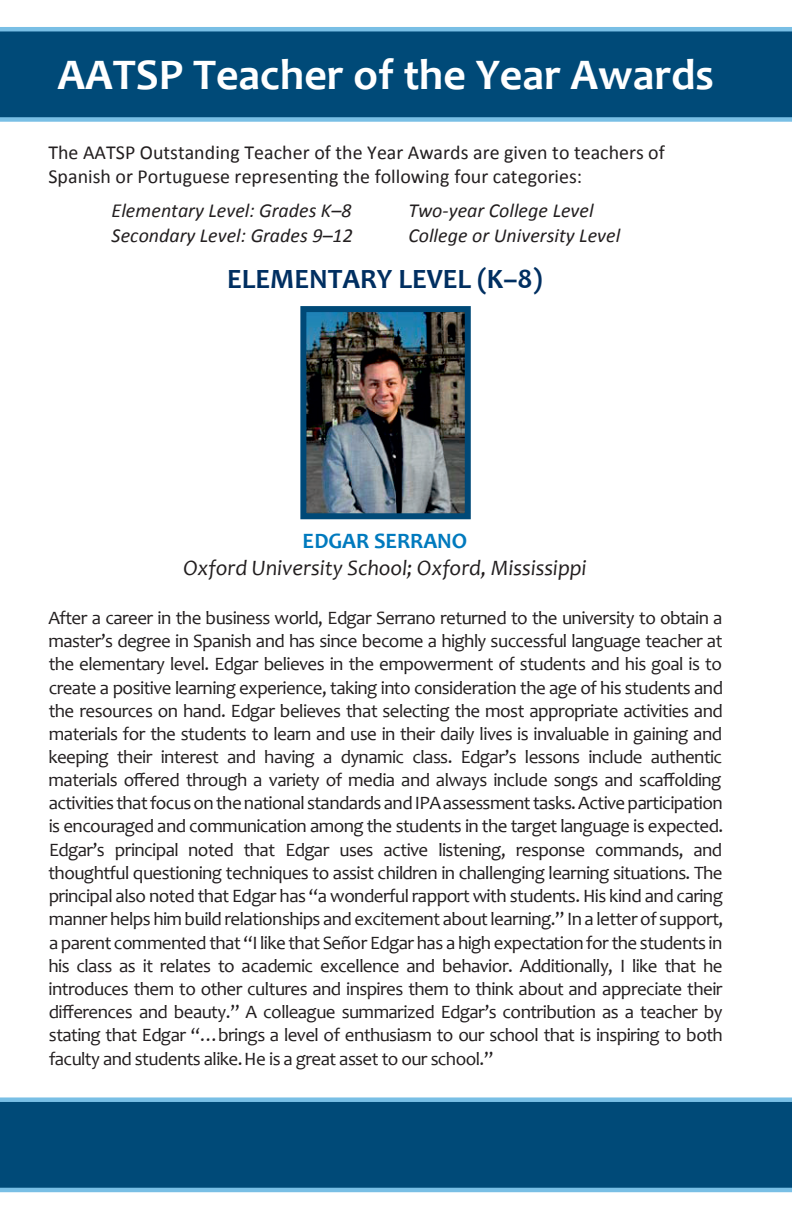
<style>
.page{position:relative;width:792px;height:1224px;background:#fff}
.page>*{position:absolute;margin:0;border:0;box-sizing:border-box;transform-origin:0 0}
.t1{font:700 44px "Candara";color:#fff}
.t2{font:700 28px "Candara";color:#002f61}
.t3{font:italic 22px/26.8px "Candara";color:#231f20;text-align:center}
.t4{font:20px/24.2px "Calibri";color:#231f20}
.t5{font:italic 20px "Calibri";letter-spacing:.005em;color:#231f20}
.t6{font:19px/23.2px "Candara";letter-spacing:-.03em;color:#231f20;text-align:justify}
.s1{font-weight:700;font-style:normal;color:#007abe}
</style>
<div class="page">
<svg style="left:0;top:27px;width:792px;height:95px;background:#0c5582"></svg>
<svg style="left:0;top:1097px;width:792px;height:96px;background:#0e5783"></svg>
<img style="left:307px;top:313px;width:157px;height:199px">
<div style="left:300px;top:306px;width:171px;height:213px;border:6px solid #004977"></div>
<p class="t1" style="left:58px;top:48px;width:658px">AATSP Teacher of the Year Awards</p>
<p class="t4" style="left:48px;top:140px;width:618px">The AATSP Outstanding Teacher of the Year Awards are given to teachers of<br>Spanish or Portuguese representing the following four categories:</p>
<p class="t5" style="left:112px;top:197px;width:242px">Elementary Level: Grades K–8</p>
<p class="t5" style="left:408px;top:197px;width:187px">Two-year College Level</p>
<p class="t5" style="left:112px;top:221px;width:243px">Secondary Level: Grades 9–12</p>
<p class="t5" style="left:408px;top:221px;width:213px">College or University Level</p>
<p class="t2" style="left:227px;top:262px;width:317px">ELEMENTARY LEVEL (K–8)</p>
<p class="t3" style="left:183px;top:528px;width:405px"><span class="s1">EDGAR SERRANO<br></span>Oxford University School; Oxford, Mississippi</p>
<p class="t6" style="left:48px;top:606px;width:676px">After a career in the business world, Edgar Serrano returned to the university to obtain a master’s degree in Spanish and has since become a highly successful language teacher at the elementary level. Edgar believes in the empowerment of students and his goal is to create a positive learning experience, taking into consideration the age of his students and the resources on hand. Edgar believes that selecting the most appropriate activities and materials for the students to learn and use in their daily lives is invaluable in gaining and keeping their interest and having a dynamic class. Edgar’s lessons include authentic materials offered through a variety of media and always include songs and scaffolding activities thatfocusonthenational standardsandIPAassessmenttasks.Activeparticipation is encouraged and communication among the students in the target language is expected.<br>Edgar’s principal noted that Edgar uses active listening, response commands, and thoughtful questioning techniques to assist children in challenging learning situations. The principal also noted that Edgar has “a wonderful rapport with students. His kind and caring mannerhelps him build relationships andexcitement aboutlearning.” In a letterof support, a parent commented that “Ilike that Señor Edgar has a high expectation for the students in his class as it relates to academic excellence and behavior. Additionally, I like that he introduces them to other cultures and inspires them to think about and appreciate their differences and beauty.” A colleague summarized Edgar’s contribution as a teacher by stating that Edgar “…brings a level of enthusiasm to our school that is inspiring to both faculty and students alike.He is a great asset to our school.”</p>
</div>
